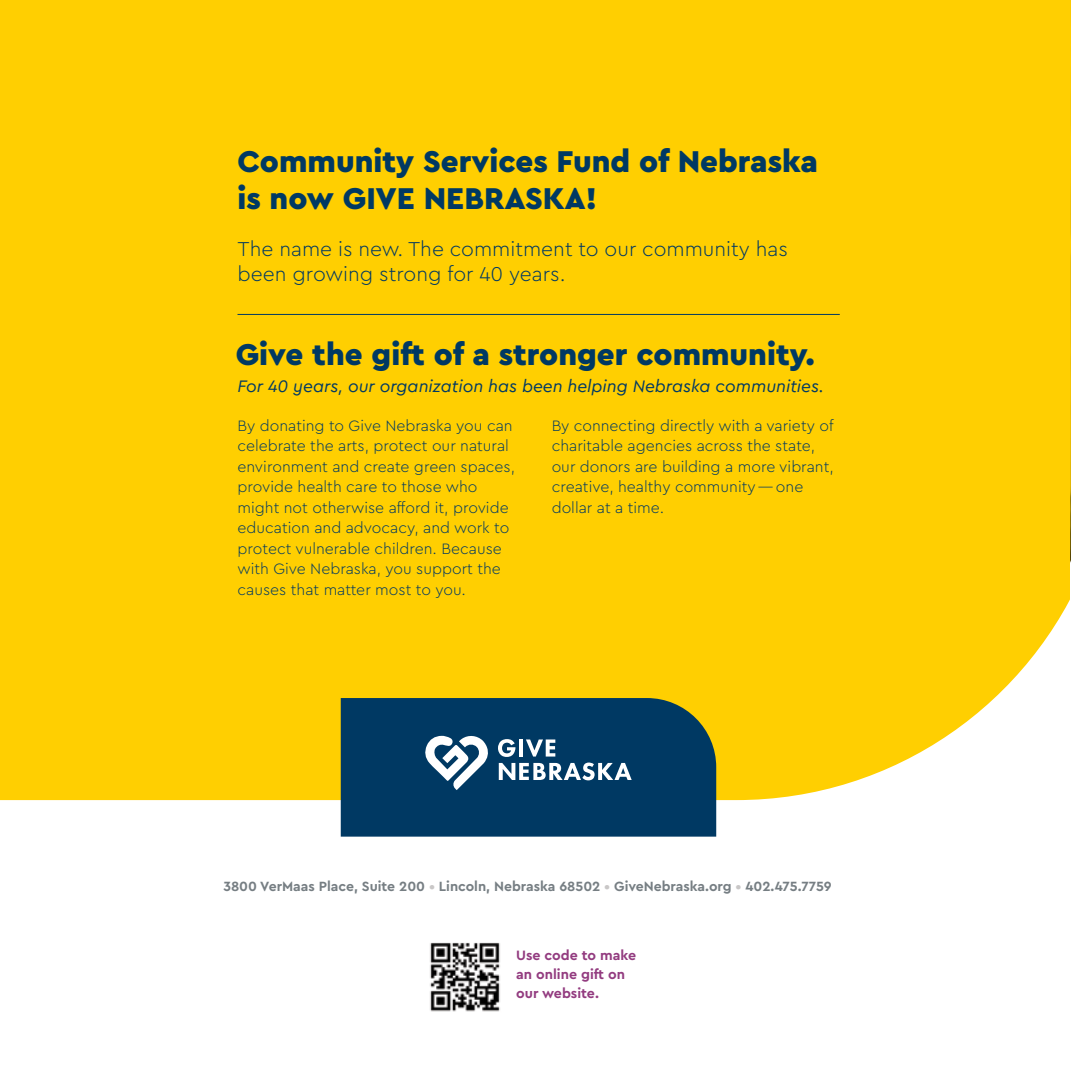
<style>
.page{position:relative;width:1071px;height:1071px;background:#fff}
.page>*{position:absolute;margin:0;border:0;box-sizing:border-box;transform-origin:0 0}
.t1{font:900 31.5px/37.8px "Cera Pro";color:#003963}
.t2{font:300 21px/25.2px "Cera Pro";color:#003963}
.t3{font:italic 17.5px "Cera Pro";color:#003963}
.t4{font:300 15.75px/20.5px "Cera Pro";color:#003963}
.t5{font:700 14.17px/18.9px "Cera Pro";color:#933c80}
.t6{font:700 14px "Cera Pro";color:#767e83}
.s1{color:#c9c7c7}
</style>
<div class="page">
<div style="left:0;top:0;width:1070px;height:800px;background:#ffcf01"></div>
<hr style="left:238px;top:314px;width:602px;height:1px;background:#003963">
<div style="left:341px;top:698px;width:375px;height:139px;background:#003963"></div>
<svg style="left:498px;top:739px;width:17px;height:18px"></svg>
<hr style="left:519px;top:739px;width:4px;height:18px;background:#fff">
<svg style="left:526px;top:739px;width:29px;height:18px"></svg>
<svg style="left:499px;top:763px;width:133px;height:17px"></svg>
<svg style="left:425px;top:736px;width:64px;height:54px"></svg>
<img style="left:430px;top:942px;width:70px;height:70px">
<img style="left:1070px;top:1px;width:1px;height:556px">
<h1 class="t1" style="left:238px;top:141px;width:582px">Community Services Fund of Nebraska is now GIVE NEBRASKA!</h1>
<h2 class="t2" style="left:238px;top:235px;width:552px">The name is new. The commitment to our community has been growing strong for 40 years.</h2>
<h1 class="t1" style="left:236px;top:334px;width:580px">Give the gift of a stronger community.</h1>
<p class="t3" style="left:238px;top:375px;width:588px">For 40 years, our organization has been helping Nebraska communities.</p>
<p class="t4" style="left:238px;top:415px;width:279px">By donating to Give Nebraska you can celebrate the arts, protect our natural environment and create green spaces, provide health care to those who might not otherwise afford it, provide education and advocacy, and work to protect vulnerable children. Because with Give Nebraska, you support the causes that matter most to you.</p>
<p class="t4" style="left:552px;top:415px;width:284px">By connecting directly with a variety of charitable agencies across the state, our donors are building a more vibrant, creative, healthy community — one dollar at a time.</p>
<p class="t6" style="left:223px;top:877px;width:610px">3800 VerMaas Place, Suite 200 <span class="s1">•</span> Lincoln, Nebraska 68502 <span class="s1">•</span> GiveNebraska.org <span class="s1">•</span> 402.475.7759</p>
<p class="t5" style="left:516px;top:945px;width:122px">Use code to make an online gift on our website.</p>
</div>
